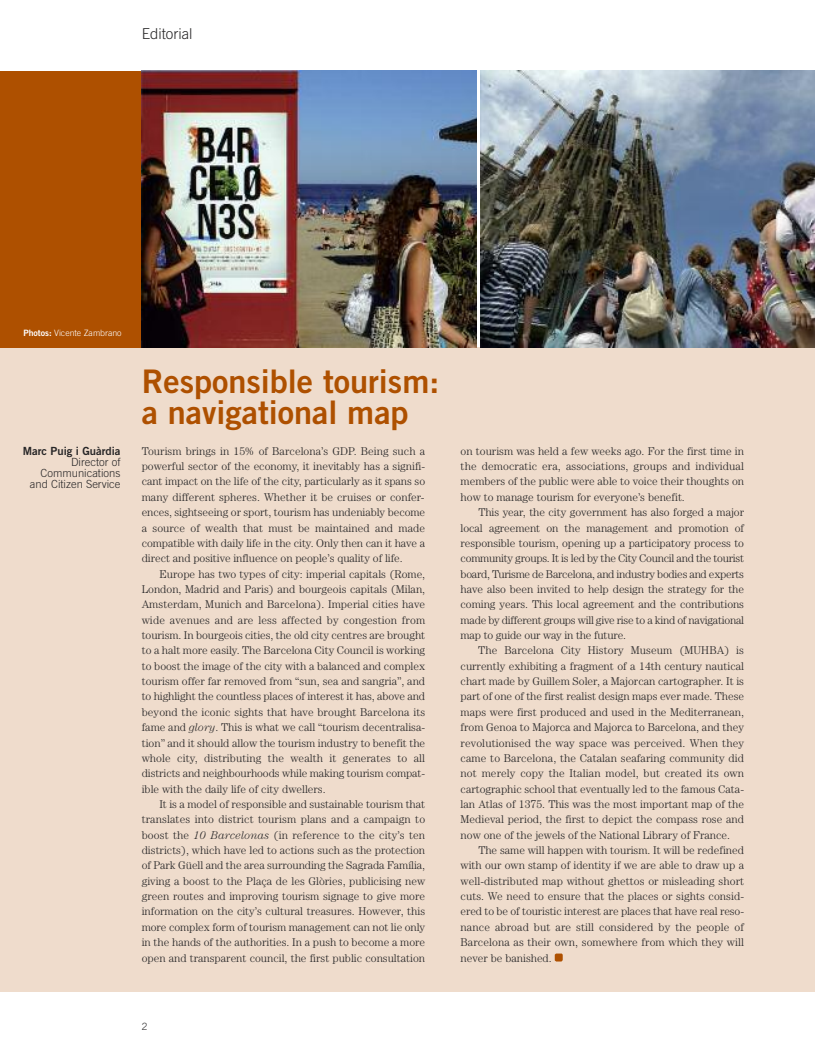
<style>
.page{position:relative;width:815px;height:1063px;background:#fff}
.page>*{position:absolute;margin:0;border:0;box-sizing:border-box;transform-origin:0 0}
.t1{font:32.5px/30.8px "Trade Gothic Bold Two";color:#ae5000}
.t2{font:300 15px "Trade Gothic";color:#272627}
.t3{font:300 11.25px "Century";color:#272627}
.t4{font:300 11.25px "Century";letter-spacing:-.025em;color:#272627}
.t5{font:300 11.25px/11.2px "Trade Gothic";color:#272627;text-align:right}
.t6{font:300 11.25px "Century";letter-spacing:-.02em;color:#272627}
.t7{font:300 10px "Trade Gothic";color:#272627}
.t8{font:300 8.75px "Trade Gothic";color:#fff}
.s1{font-family:"Trade Gothic Bold Two";font-weight:400}
.s2{font-style:italic}
</style>
<div class="page">
<div style="left:0;top:347px;width:815px;height:645px;background:#efdccc"></div>
<div style="left:0;top:71px;width:142px;height:276px;background:#ae5000"></div>
<svg style="left:555px;top:954px;width:8px;height:8px"></svg>
<img style="left:142px;top:71px;width:335px;height:276px">
<img style="left:480px;top:71px;width:335px;height:276px">
<p class="t2" style="left:142px;top:29px;width:52px">Editorial</p>
<p class="t8" style="left:23px;top:330px;width:100px"><span class="s1">Photos:</span> Vicente Zambrano</p>
<p class="t5" style="left:23px;top:446px;width:99px"><span class="s1">Marc Puig i Guàrdia<br></span>Director of<br>Communications and Citizen Service</p>
<p class="t1" style="left:142px;top:369px;width:299px">Responsible tourism: a navigational map</p>
<p class="t3" style="left:142px;top:447px;width:285px">Tourism brings in 15% of Barcelona’s GDP. Being such a</p>
<p class="t3" style="left:142px;top:462px;width:285px">powerful sector of the economy, it inevitably has a signifi-</p>
<p class="t3" style="left:142px;top:478px;width:285px">cant impact on the life of the city, particularly as it spans so</p>
<p class="t3" style="left:142px;top:493px;width:284px">many different spheres. Whether it be cruises or confer-</p>
<p class="t3" style="left:142px;top:508px;width:285px">ences, sightseeing or sport, tourism has undeniably become</p>
<p class="t3" style="left:142px;top:524px;width:285px">a source of wealth that must be maintained and made</p>
<p class="t3" style="left:142px;top:539px;width:285px">compatible with daily life in the city. Only then can it have a</p>
<p class="t3" style="left:142px;top:555px;width:262px">direct and positive influence on people’s quality of life.</p>
<p class="t3" style="left:159px;top:570px;width:267px">Europe has two types of city: imperial capitals (Rome,</p>
<p class="t3" style="left:142px;top:585px;width:285px">London, Madrid and Paris) and bourgeois capitals (Milan,</p>
<p class="t3" style="left:142px;top:601px;width:285px">Amsterdam, Munich and Barcelona). Imperial cities have</p>
<p class="t3" style="left:142px;top:616px;width:285px">wide avenues and are less affected by congestion from</p>
<p class="t3" style="left:142px;top:631px;width:285px">tourism. In bourgeois cities, the old city centres are brought</p>
<p class="t3" style="left:142px;top:647px;width:285px">to a halt more easily. The Barcelona City Council is working</p>
<p class="t3" style="left:142px;top:662px;width:285px">to boost the image of the city with a balanced and complex</p>
<p class="t3" style="left:142px;top:677px;width:285px">tourism offer far removed from “sun, sea and sangria”, and</p>
<p class="t3" style="left:142px;top:693px;width:285px">to highlight the countless places of interest it has, above and</p>
<p class="t3" style="left:142px;top:708px;width:285px">beyond the iconic sights that have brought Barcelona its</p>
<p class="t3" style="left:142px;top:723px;width:285px">fame and <span class="s2">glory</span>. This is what we call “tourism decentralisa-</p>
<p class="t3" style="left:142px;top:739px;width:285px">tion” and it should allow the tourism industry to benefit the</p>
<p class="t3" style="left:142px;top:754px;width:285px">whole city, distributing the wealth it generates to all</p>
<p class="t3" style="left:142px;top:770px;width:285px">districts and neighbourhoods while making tourism compat-</p>
<p class="t3" style="left:142px;top:785px;width:185px">ible with the daily life of city dwellers.</p>
<p class="t3" style="left:159px;top:800px;width:267px">It is a model of responsible and sustainable tourism that</p>
<p class="t3" style="left:142px;top:816px;width:285px">translates into district tourism plans and a campaign to</p>
<p class="t3" style="left:142px;top:831px;width:285px">boost the <span class="s2">10 Barcelonas</span> (in reference to the city’s ten</p>
<p class="t3" style="left:142px;top:846px;width:285px">districts), which have led to actions such as the protection</p>
<p class="t3" style="left:142px;top:862px;width:285px">of Park Güell and the area surrounding the Sagrada Família,</p>
<p class="t3" style="left:142px;top:877px;width:285px">giving a boost to the Plaça de les Glòries, publicising new</p>
<p class="t3" style="left:142px;top:892px;width:285px">green routes and improving tourism signage to give more</p>
<p class="t3" style="left:142px;top:908px;width:285px">information on the city’s cultural treasures. However, this</p>
<p class="t3" style="left:142px;top:923px;width:285px">more complex form of tourism management can not lie only</p>
<p class="t3" style="left:142px;top:938px;width:285px">in the hands of the authorities. In a push to become a more</p>
<p class="t3" style="left:142px;top:954px;width:285px">open and transparent council, the first public consultation</p>
<p class="t7" style="left:142px;top:1023px;width:7px">2</p>
<p class="t3" style="left:461px;top:447px;width:285px">on tourism was held a few weeks ago. For the first time in</p>
<p class="t3" style="left:461px;top:462px;width:285px">the democratic era, associations, groups and individual</p>
<p class="t3" style="left:461px;top:478px;width:285px">members of the public were able to voice their thoughts on</p>
<p class="t3" style="left:461px;top:493px;width:226px">how to manage tourism for everyone’s benefit.</p>
<p class="t3" style="left:478px;top:508px;width:267px">This year, the city government has also forged a major</p>
<p class="t3" style="left:461px;top:524px;width:285px">local agreement on the management and promotion of</p>
<p class="t3" style="left:461px;top:539px;width:285px">responsible tourism, opening up a participatory process to</p>
<p class="t6" style="left:461px;top:555px;width:285px">community groups. It is led by the City Council and the tourist</p>
<p class="t4" style="left:461px;top:570px;width:285px">board, Turisme de Barcelona, and industry bodies and experts</p>
<p class="t3" style="left:461px;top:585px;width:285px">have also been invited to help design the strategy for the</p>
<p class="t3" style="left:461px;top:601px;width:285px">coming years. This local agreement and the contributions</p>
<p class="t4" style="left:461px;top:616px;width:285px">made by different groups will give rise to a kind of navigational</p>
<p class="t3" style="left:461px;top:631px;width:167px">map to guide our way in the future.</p>
<p class="t3" style="left:478px;top:647px;width:267px">The Barcelona City History Museum (MUHBA) is</p>
<p class="t3" style="left:461px;top:662px;width:285px">currently exhibiting a fragment of a 14th century nautical</p>
<p class="t3" style="left:461px;top:677px;width:285px">chart made by Guillem Soler, a Majorcan cartographer. It is</p>
<p class="t3" style="left:461px;top:693px;width:285px">part of one of the first realist design maps ever made. These</p>
<p class="t3" style="left:461px;top:708px;width:285px">maps were first produced and used in the Mediterranean,</p>
<p class="t3" style="left:461px;top:723px;width:285px">from Genoa to Majorca and Majorca to Barcelona, and they</p>
<p class="t3" style="left:461px;top:739px;width:285px">revolutionised the way space was perceived. When they</p>
<p class="t3" style="left:461px;top:754px;width:285px">came to Barcelona, the Catalan seafaring community did</p>
<p class="t3" style="left:461px;top:770px;width:285px">not merely copy the Italian model, but created its own</p>
<p class="t3" style="left:461px;top:785px;width:285px">cartographic school that eventually led to the famous Cata-</p>
<p class="t3" style="left:461px;top:800px;width:285px">lan Atlas of 1375. This was the most important map of the</p>
<p class="t3" style="left:461px;top:816px;width:285px">Medieval period, the first to depict the compass rose and</p>
<p class="t3" style="left:461px;top:831px;width:271px">now one of the jewels of the National Library of France.</p>
<p class="t3" style="left:478px;top:846px;width:267px">The same will happen with tourism. It will be redefined</p>
<p class="t3" style="left:461px;top:862px;width:285px">with our own stamp of identity if we are able to draw up a</p>
<p class="t3" style="left:461px;top:877px;width:285px">well-distributed map without ghettos or misleading short</p>
<p class="t3" style="left:461px;top:892px;width:285px">cuts. We need to ensure that the places or sights consid-</p>
<p class="t3" style="left:461px;top:908px;width:285px">ered to be of touristic interest are places that have real reso-</p>
<p class="t3" style="left:461px;top:923px;width:285px">nance abroad but are still considered by the people of</p>
<p class="t3" style="left:461px;top:938px;width:285px">Barcelona as their own, somewhere from which they will</p>
<p class="t3" style="left:461px;top:954px;width:93px">never be banished.</p>
</div>
